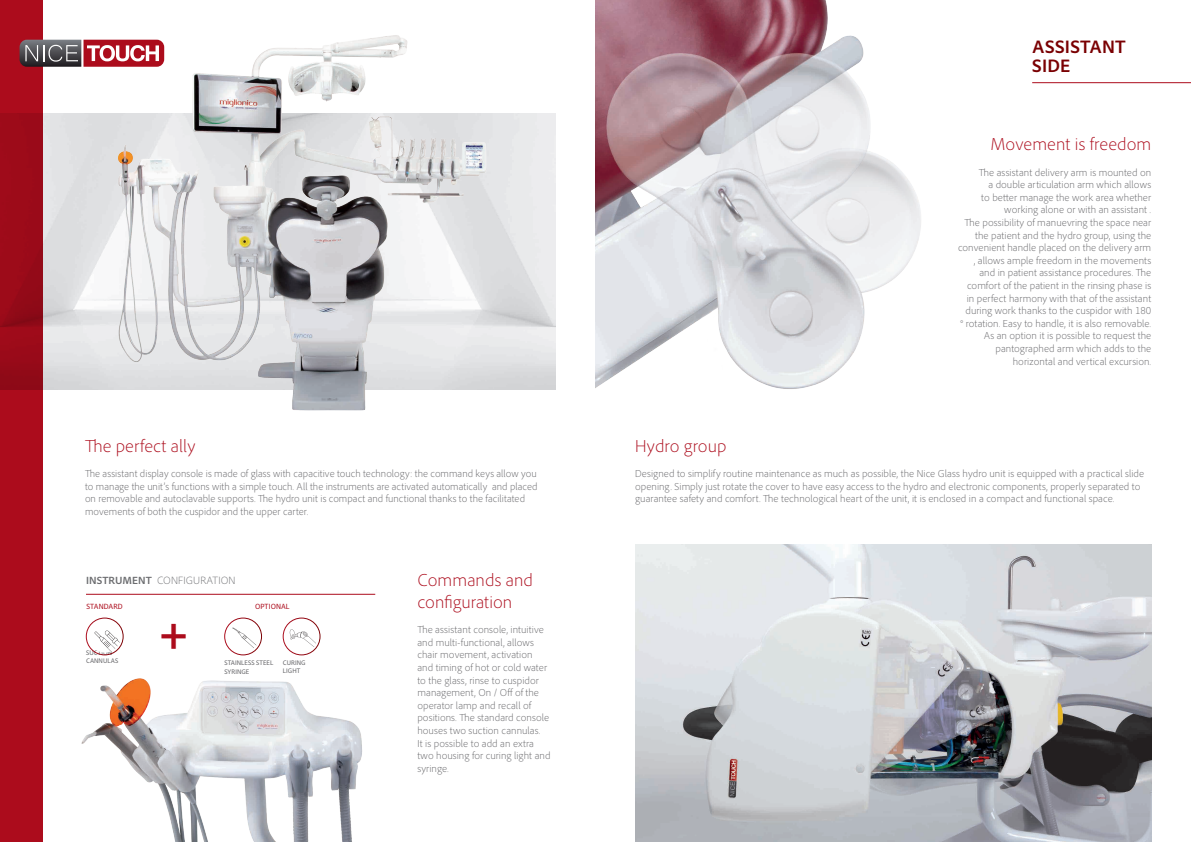
<style>
.page{position:relative;width:1191px;height:842px;background:#fff}
.page>*{position:absolute;margin:0;border:0;box-sizing:border-box;transform-origin:0 0}
.t1{font:700 48.6px "Adobe Clean";color:#ac0c1c}
.t2{font:700 19px/19px "Adobe Clean";letter-spacing:.01em;color:#7a0003}
.t3{font:300 18px/21.6px "Adobe Clean";color:#ac0c1c}
.t4{font:300 11px "Adobe Clean";letter-spacing:.01em;color:#6c6d70}
.t5{font:300 10.5px/12.6px "Adobe Clean";color:#636366}
.t6{font:semi-condensed 8px "Adobe Clean";letter-spacing:.005em;color:#ac0c1c}
.t7{font:semi-condensed 7px/8.4px "Adobe Clean";letter-spacing:.005em;color:#636366}
.s1{font-weight:700}
</style>
<div class="page">
<img style="left:81px;top:678px;width:281px;height:164px">
<div style="left:224px;top:618px;width:38px;height:37px;border:1px solid #fff;border-radius:50%"></div>
<svg style="left:232px;top:628px;width:27px;height:25px"></svg>
<div style="left:283px;top:618px;width:37px;height:37px;border:1px solid #fff;border-radius:50%"></div>
<svg style="left:290px;top:629px;width:28px;height:20px"></svg>
<div style="left:86px;top:618px;width:37px;height:37px;border:1px solid #fff;border-radius:50%"></div>
<svg style="left:94px;top:630px;width:27px;height:23px"></svg>
<hr style="left:86px;top:594px;width:289px;height:1px;background:#ac0c1c">
<img style="left:595px;top:0;width:326px;height:389px">
<img style="left:635px;top:545px;width:516px;height:297px">
<hr style="left:1032px;top:82px;width:159px;height:1px;background:#ac0c1c">
<svg style="left:0;top:0;width:43px;height:842px;background:#a50b1a"></svg>
<svg style="left:20px;top:40px;width:85px;height:27px;background:#7e5d63"></svg>
<img style="left:105px;top:35px;width:385px;height:376px">
<p class="t3" style="left:85px;top:435px;width:112px">The perfect ally</p>
<p class="t5" style="left:85px;top:467px;width:454px">The assistant display console is made of glass with capacitive touch technology: the command keys allow you to manage the unit’s functions with a simple touch. All the instruments are activated automatically and placed on removable and autoclavable supports. The hydro unit is compact and functional thanks to the facilitated movements of both the cuspidor and the upper carter.</p>
<p class="t4" style="left:86px;top:573px;width:151px"><span class="s1">INSTRUMENT</span> CONFIGURATION</p>
<p class="t3" style="left:417px;top:569px;width:117px">Commands and configuration</p>
<p class="t5" style="left:417px;top:623px;width:135px">The assistant console, intuitive and multi-functional, allows chair movement, activation and timing of hot or cold water to the glass, rinse to cuspidor management, On / Off of the operator lamp and recall of positions. The standard console houses two suction cannulas.<br>It is possible to add an extra two housing for curing light and syringe.</p>
<p class="t6" style="left:87px;top:602px;width:38px">STANDARD</p>
<p class="t6" style="left:255px;top:602px;width:36px">OPTIONAL</p>
<p class="t1" style="left:160px;top:603px;width:29px">+</p>
<p class="t7" style="left:86px;top:649px;width:34px;line-height:8px">SUCTION<br>CANNULAS</p>
<p class="t7" style="left:283px;top:659px;width:24px">CURING</p>
<p class="t7" style="left:283px;top:667px;width:19px">LIGHT</p>
<p class="t7" style="left:224px;top:659px;width:50px">STAINLESS STEEL<br>SYRINGE</p>
<p class="t2" style="left:1032px;top:37px;width:95px">ASSISTANT<br>SIDE</p>
<p class="t3" style="left:990px;top:133px;width:162px">Movement is freedom</p>
<p class="t5" style="left:978px;top:166px;width:174px;text-align:right">The assistant delivery arm is mounted on a double articulation arm which allows to better manage the work area whether working alone or with an assistant .</p>
<p class="t5" style="left:958px;top:216px;width:195px;text-align:right">The possibility of manuevring the space near the patient and the hydro group, using the convenient handle placed on the delivery arm , allows ample freedom in the movements and in patient assistance procedures. The comfort of the patient in the rinsing phase is in perfect harmony with that of the assistant during work thanks to the cuspidor with 180<br>° rotation. Easy to handle, it is also removable.<br>As an option it is possible to request the pantographed arm which adds to the horizontal and vertical excursion.</p>
<p class="t3" style="left:635px;top:435px;width:93px">Hydro group</p>
<p class="t5" style="left:635px;top:467px;width:510px">Designed to simplify routine maintenance as much as possible, the Nice Glass hydro unit is equipped with a practical slide opening. Simply just rotate the cover to have easy access to the hydro and electronic components, properly separated to guarantee safety and comfort. The technological heart of the unit, it is enclosed in a compact and functional space.</p>
</div>
